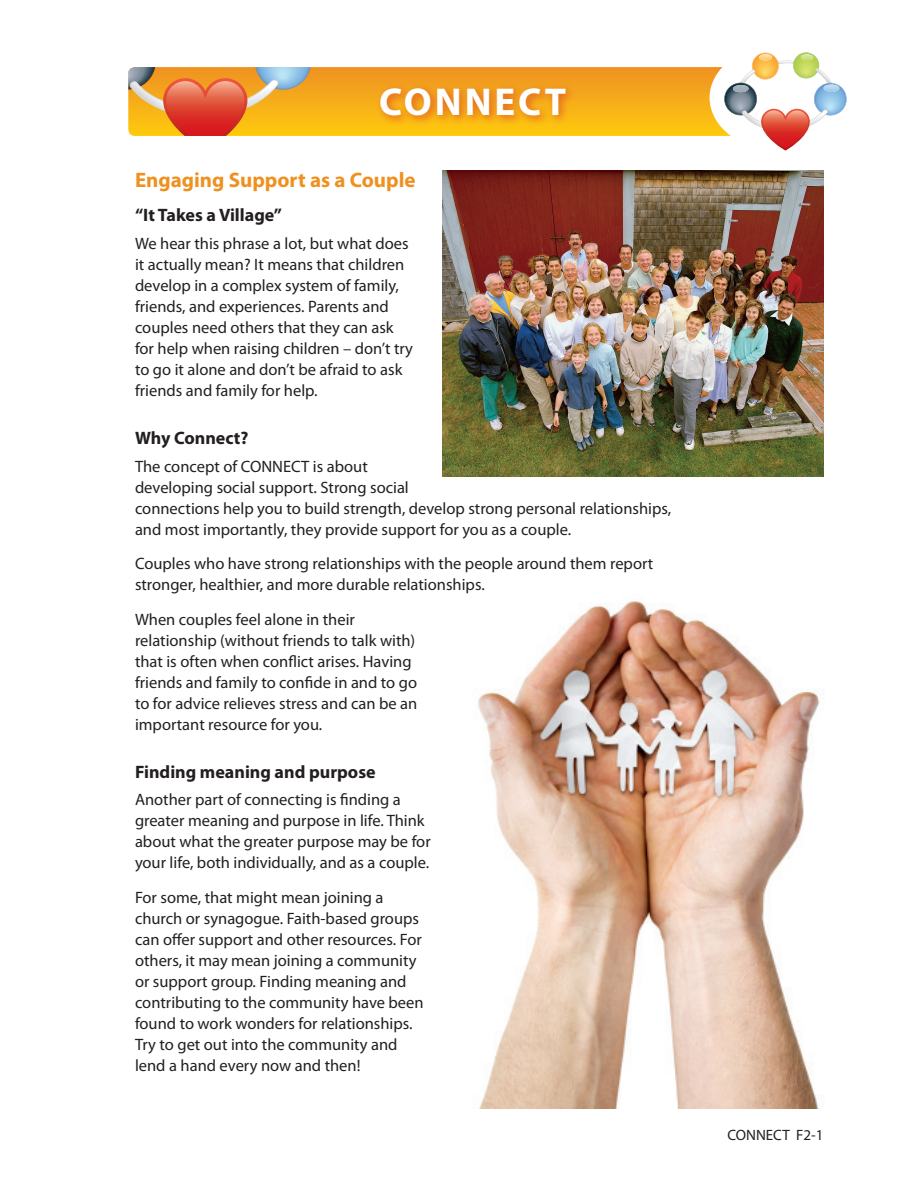
<style>
.page{position:relative;width:918px;height:1188px;background:#fff}
.page>*{position:absolute;margin:0;border:0;box-sizing:border-box;transform-origin:0 0}
.t1{font:700 39px "Myriad Pro";letter-spacing:.075em;color:#fff}
.t2{font:700 21px "Myriad Pro";color:#ef9120}
.t3{font:700 18px "Myriad Pro";color:#231f20}
.t4{font:16.5px/21px "Myriad Pro";color:#231f20}
.t5{font:15px "Myriad Pro";color:#231f20}
</style>
<div class="page">
<svg style="left:311px;top:67px;width:413px;height:69px;background:#f6ac19"></svg>
<svg style="left:128px;top:67px;width:183px;height:69px;background:#e39340"></svg>
<div style="left:710px;top:44px;width:145px;height:108px;background:#fff;border-radius:50%"></div>
<svg style="left:724px;top:52px;width:123px;height:99px"></svg>
<img style="left:443px;top:171px;width:381px;height:306px">
<img style="left:478px;top:601px;width:342px;height:507px">
<div style="left:376px;top:83px;width:201px;height:44px;background:#d21728;opacity:.5"></div>
<h1 class="t1" style="left:379px;top:76px;width:189px">CONNECT</h1>
<p class="t2" style="left:135px;top:166px;width:282px">Engaging Support as a Couple</p>
<p class="t3" style="left:135px;top:203px;width:149px">“It Takes a Village”</p>
<p class="t4" style="left:135px;top:233px;width:280px">We hear this phrase a lot, but what does it actually mean? It means that children develop in a complex system of family, friends, and experiences. Parents and couples need others that they can ask for help when raising children – don’t try to go it alone and don’t be afraid to ask friends and family for help.</p>
<p class="t3" style="left:135px;top:426px;width:115px">Why Connect?</p>
<p class="t4" style="left:135px;top:455px;width:538px">The concept of CONNECT is about<br>developing social support. Strong social<br>connections help you to build strength, develop strong personal relationships, and most importantly, they provide support for you as a couple.</p>
<p class="t4" style="left:135px;top:553px;width:520px">Couples who have strong relationships with the people around them report stronger, healthier, and more durable relationships.</p>
<p class="t4" style="left:135px;top:608px;width:284px">When couples feel alone in their relationship (without friends to talk with) that is often when conflict arises. Having friends and family to confide in and to go to for advice relieves stress and can be an important resource for you.</p>
<p class="t3" style="left:135px;top:760px;width:242px">Finding meaning and purpose</p>
<p class="t4" style="left:135px;top:789px;width:297px">Another part of connecting is finding a greater meaning and purpose in life. Think about what the greater purpose may be for your life, both individually, and as a couple.</p>
<p class="t4" style="left:135px;top:887px;width:290px">For some, that might mean joining a church or synagogue. Faith-based groups can offer support and other resources. For others, it may mean joining a community or support group. Finding meaning and contributing to the community have been found to work wonders for relationships.<br>Try to get out into the community and lend a hand every now and then!</p>
<p class="t5" style="left:727px;top:1126px;width:98px">CONNECT F2-1</p>
</div>
